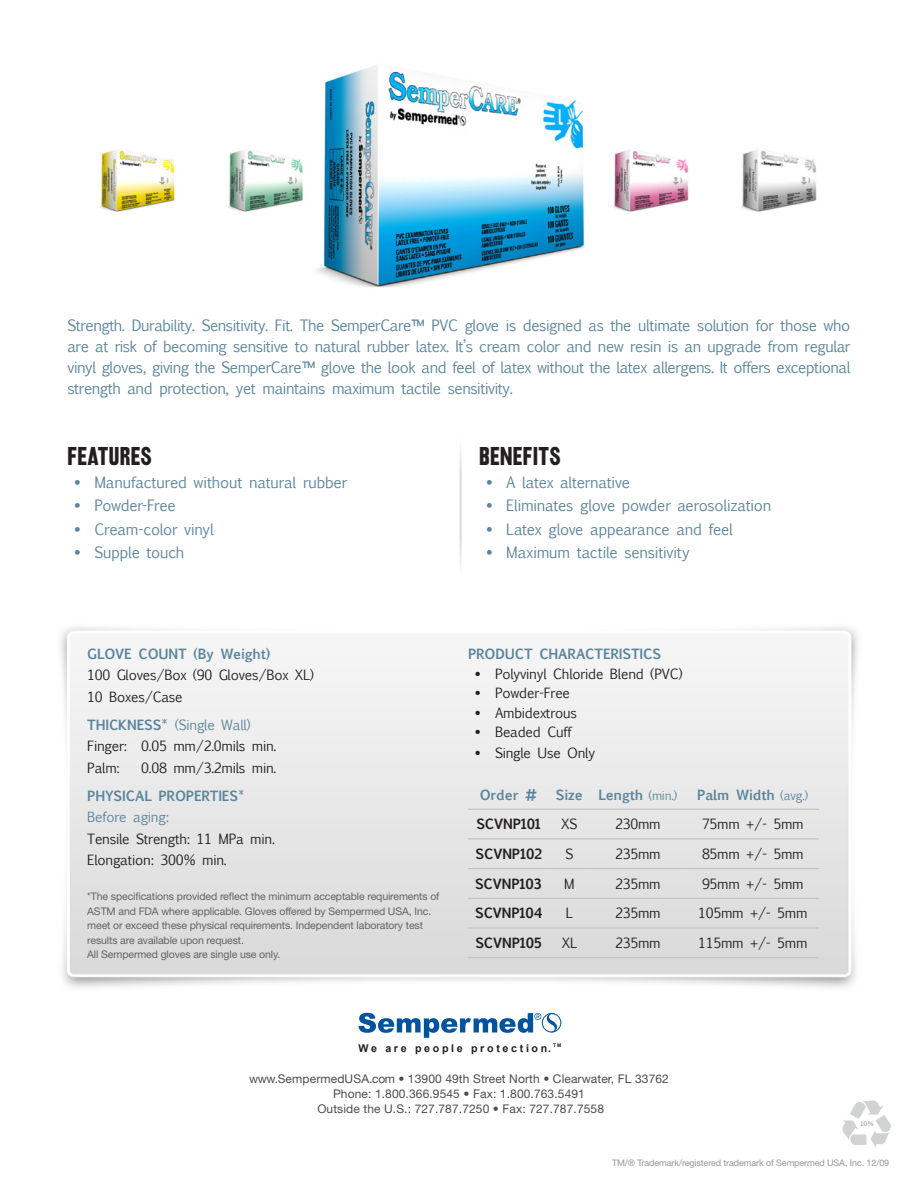
<style>
.page{position:relative;width:918px;height:1188px;background:#fff}
.page>*{position:absolute;margin:0;border:0;box-sizing:border-box;transform-origin:0 0}
.t1{font:24px "Railroad Gothic";letter-spacing:.005em;color:#231f20}
.t2{font:15px/21px "Euphemia UCAS";letter-spacing:-.02em;color:#5b859c;text-align:justify}
.t3{font:13.5px/21.5px "Euphemia UCAS";letter-spacing:-.015em;color:#231f20}
.t4{font:700 13.5px "Euphemia UCAS";letter-spacing:-.015em;color:#5b859c}
.t5{font:700 13.5px "Euphemia UCAS";letter-spacing:-.015em;color:#231f20}
.t6{font:12px/15px "Helvetica Neue LT Std";letter-spacing:.01em;color:#4b4c4d;text-align:center}
.t7{font:700 10.65px "Arial";letter-spacing:.25em;color:#231f20}
.t8{font:10.5px/14.5px "Helvetica Neue LT Std";letter-spacing:-.01em;color:#636366}
.t9{font:9px "Helvetica Neue LT Std";letter-spacing:-.01em;color:#939598}
.t10{font:700 6.3px "Euphemia UCAS";color:#b2b3b7}
.s1{font-family:"Railroad Gothic"}
.s2{font-weight:700;color:#5b859c}
.s3{color:#5b859c}
.s4{font-weight:400;font-size:12px}
</style>
<div class="page">
<img style="left:314px;top:64px;width:274px;height:224px">
<hr style="left:468px;top:809px;width:82px;height:1px;background:#bcbdc0">
<hr style="left:550px;top:809px;width:39px;height:1px;background:#bcbdc0">
<hr style="left:589px;top:809px;width:98px;height:1px;background:#bcbdc0">
<hr style="left:687px;top:809px;width:132px;height:1px;background:#bcbdc0">
<hr style="left:468px;top:839px;width:82px;height:1px;background:#bcbdc0">
<hr style="left:550px;top:839px;width:39px;height:1px;background:#bcbdc0">
<hr style="left:589px;top:839px;width:98px;height:1px;background:#bcbdc0">
<hr style="left:687px;top:839px;width:132px;height:1px;background:#bcbdc0">
<hr style="left:468px;top:868px;width:82px;height:1px;background:#bcbdc0">
<hr style="left:550px;top:868px;width:39px;height:1px;background:#bcbdc0">
<hr style="left:589px;top:868px;width:98px;height:1px;background:#bcbdc0">
<hr style="left:687px;top:868px;width:132px;height:1px;background:#bcbdc0">
<hr style="left:468px;top:898px;width:82px;height:1px;background:#bcbdc0">
<hr style="left:550px;top:898px;width:39px;height:1px;background:#bcbdc0">
<hr style="left:589px;top:898px;width:98px;height:1px;background:#bcbdc0">
<hr style="left:687px;top:898px;width:132px;height:1px;background:#bcbdc0">
<hr style="left:468px;top:928px;width:82px;height:1px;background:#bcbdc0">
<hr style="left:550px;top:928px;width:39px;height:1px;background:#bcbdc0">
<hr style="left:589px;top:928px;width:98px;height:1px;background:#bcbdc0">
<hr style="left:687px;top:928px;width:132px;height:1px;background:#bcbdc0">
<hr style="left:468px;top:957px;width:82px;height:1px;background:#bcbdc0">
<hr style="left:550px;top:957px;width:39px;height:1px;background:#bcbdc0">
<hr style="left:589px;top:957px;width:98px;height:1px;background:#bcbdc0">
<hr style="left:687px;top:957px;width:132px;height:1px;background:#bcbdc0">
<img style="left:459px;top:441px;width:3px;height:133px">
<img style="left:227px;top:149px;width:80px;height:64px">
<img style="left:740px;top:149px;width:77px;height:63px">
<img style="left:99px;top:149px;width:81px;height:65px">
<img style="left:612px;top:149px;width:77px;height:64px">
<svg style="left:358px;top:1013px;width:203px;height:25px"></svg>
<svg style="left:842px;top:1100px;width:49px;height:48px"></svg>
<p class="t2" style="left:68px;top:315px;width:784px">Strength. Durability. Sensitivity. Fit. The SemperCare™ PVC glove is designed as the ultimate solution for those who are at risk of becoming sensitive to natural rubber latex. It’s cream color and new resin is an upgrade from regular vinyl gloves, giving the SemperCare™ glove the look and feel of latex without the latex allergens. It offers exceptional strength and protection, yet maintains maximum tactile sensitivity.</p>
<p class="t1" style="left:68px;top:441px;width:86px">FEATURES</p>
<p class="t2" style="left:74px;top:472px;width:274px"><span class="s1">•</span> Manufactured without natural rubber</p>
<p class="t2" style="left:74px;top:495px;width:103px"><span class="s1">•</span> Powder-Free</p>
<p class="t2" style="left:74px;top:519px;width:141px"><span class="s1">•</span> Cream-color vinyl</p>
<p class="t2" style="left:74px;top:542px;width:112px"><span class="s1">•</span> Supple touch</p>
<p class="t1" style="left:479px;top:441px;width:83px">BENEFITS</p>
<p class="t2" style="left:486px;top:472px;width:146px"><span class="s1">•</span> A latex alternative</p>
<p class="t2" style="left:486px;top:495px;width:287px"><span class="s1">•</span> Eliminates glove powder aerosolization</p>
<p class="t2" style="left:486px;top:519px;width:248px"><span class="s1">•</span> Latex glove appearance and feel</p>
<p class="t2" style="left:486px;top:542px;width:205px"><span class="s1">•</span> Maximum tactile sensitivity</p>
<p class="t3" style="left:87px;top:643px;width:228px"><span class="s2">GLOVE COUNT (By Weight)<br></span>100 Gloves/Box (90 Gloves/Box XL)<br>10 Boxes/Case</p>
<p class="t3" style="left:87px;top:714px;width:191px"><span class="s2">THICKNESS</span><span class="s3">* (Single Wall)<br></span>Finger: 0.05 mm/2.0mils min.<br>Palm:</p>
<p class="t3" style="left:141px;top:757px;width:137px">0.08 mm/3.2mils min.</p>
<p class="t3" style="left:87px;top:785px;width:189px"><span class="s2">PHYSICAL PROPERTIES</span><span class="s3">*<br>Before aging:<br></span>Tensile Strength: 11 MPa min.<br>Elongation: 300% min.</p>
<p class="t8" style="left:87px;top:889px;width:354px">*The specifications provided reflect the minimum acceptable requirements of ASTM and FDA where applicable. Gloves offered by Sempermed USA, Inc. meet or exceed these physical requirements. Independent laboratory test results are available upon request.<br>All Sempermed gloves are single use only.</p>
<p class="t4" style="left:468px;top:644px;width:195px">PRODUCT CHARACTERISTICS</p>
<p class="t3" style="left:475px;top:663px;width:209px"><span class="s1">•</span> Polyvinyl Chloride Blend (PVC)</p>
<p class="t3" style="left:475px;top:682px;width:97px"><span class="s1">•</span> Powder-Free</p>
<p class="t3" style="left:475px;top:702px;width:104px"><span class="s1">•</span> Ambidextrous</p>
<p class="t3" style="left:475px;top:722px;width:99px"><span class="s1">•</span> Beaded Cuff</p>
<p class="t3" style="left:475px;top:743px;width:122px"><span class="s1">•</span> Single Use Only</p>
<p class="t4" style="left:480px;top:784px;width:59px">Order #</p>
<p class="t4" style="left:556px;top:784px;width:29px">Size</p>
<p class="t4" style="left:598px;top:784px;width:80px">Length <span class="s4">(min.)</span></p>
<p class="t4" style="left:697px;top:784px;width:113px">Palm Width <span class="s4">(avg.)</span></p>
<p class="t5" style="left:476px;top:814px;width:66px">SCVNP101</p>
<p class="t3" style="left:561px;top:813px;width:18px">XS</p>
<p class="t3" style="left:615px;top:813px;width:47px">230mm</p>
<p class="t3" style="left:702px;top:813px;width:103px">75mm +/- 5mm</p>
<p class="t5" style="left:476px;top:844px;width:68px">SCVNP102</p>
<p class="t3" style="left:565px;top:843px;width:9px">S</p>
<p class="t3" style="left:615px;top:843px;width:47px">235mm</p>
<p class="t3" style="left:702px;top:843px;width:103px">85mm +/- 5mm</p>
<p class="t5" style="left:475px;top:873px;width:69px">SCVNP103</p>
<p class="t3" style="left:564px;top:873px;width:12px">M</p>
<p class="t3" style="left:615px;top:873px;width:47px">235mm</p>
<p class="t3" style="left:702px;top:873px;width:103px">95mm +/- 5mm</p>
<p class="t5" style="left:475px;top:903px;width:69px">SCVNP104</p>
<p class="t3" style="left:566px;top:903px;width:8px">L</p>
<p class="t3" style="left:615px;top:903px;width:47px">235mm</p>
<p class="t3" style="left:698px;top:903px;width:111px">105mm +/- 5mm</p>
<p class="t5" style="left:475px;top:933px;width:68px">SCVNP105</p>
<p class="t3" style="left:562px;top:932px;width:17px">XL</p>
<p class="t3" style="left:615px;top:932px;width:47px">235mm</p>
<p class="t3" style="left:698px;top:932px;width:111px">115mm +/- 5mm</p>
<p class="t7" style="left:358px;top:1042px;width:205px">We are people protection. <sup>TM</sup></p>
<p class="t6" style="left:249px;top:1071px;width:422px">www.SempermedUSA.com • 13900 49th Street North • Clearwater, FL 33762</p>
<p class="t6" style="left:317px;top:1086px;width:288px">Phone: 1.800.366.9545 • Fax: 1.800.763.5491<br>Outside the U.S.: 727.787.7250 • Fax: 727.787.7558</p>
<p class="t10" style="left:861px;top:1119px;width:15px">10%</p>
<p class="t9" style="left:612px;top:1158px;width:279px">TM/® Trademark/registered trademark of Sempermed USA, Inc. 12/09</p>
</div>
